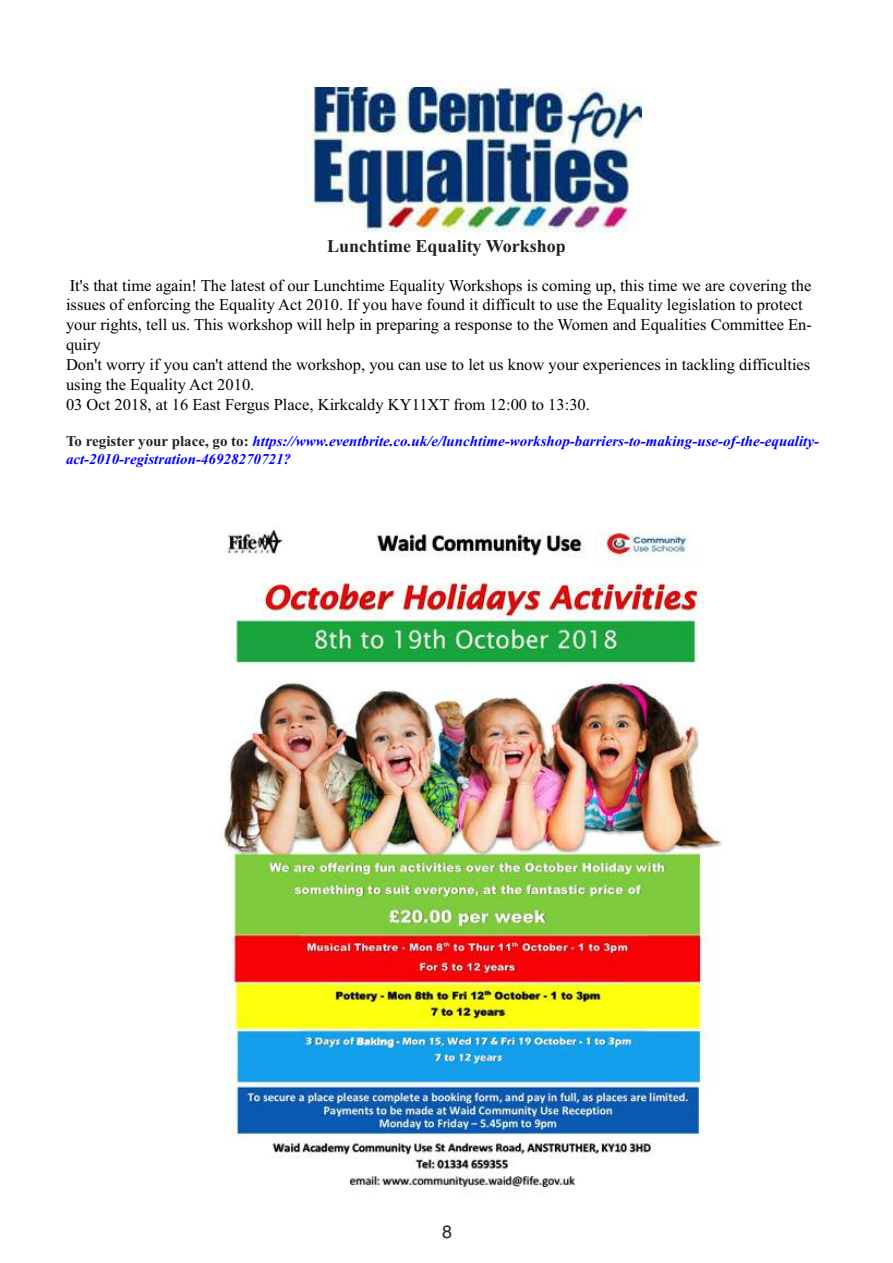
<style>
.page{position:relative;width:893px;height:1263px;background:#fff}
.page>*{position:absolute;margin:0;border:0;box-sizing:border-box;transform-origin:0 0}
.t1{font:700 18px "Times New Roman";color:#222}
.t2{font:18px "Helvetica";color:#272526}
.t3{font:16.5px/19.8px "Times New Roman";color:#000}
.t4{font:italic 700 15px/18.3px "Times New Roman";color:#00f}
.s1{font-style:normal;color:#222}
</style>
<div class="page">
<img style="left:223px;top:525px;width:500px;height:669px">
<img style="left:304px;top:87px;width:338px;height:144px">
<p class="t1" style="left:327px;top:235px;width:240px">Lunchtime Equality Workshop</p>
<p class="t3" style="left:66px;top:275px;width:747px">It's that time again! The latest of our Lunchtime Equality Workshops is coming up, this time we are covering the issues of enforcing the Equality Act 2010. If you have found it difficult to use the Equality legislation to protect your rights, tell us. This workshop will help in preparing a response to the Women and Equalities Committee En&shy;quiry<br>Don't worry if you can't attend the workshop, you can use to let us know your experiences in tackling difficulties using the Equality Act 2010.<br>03 Oct 2018, at 16 East Fergus Place, Kirkcaldy KY11XT from 12:00 to 13:30.</p>
<p class="t4" style="left:66px;top:432px;width:753px"><span class="s1">To register your place, go to:</span> https://www.eventbrite.co.uk/e/lunchtime-workshop-barriers-to-making-use-of-the-equality&shy;act-2010-registration-46928270721?</p>
<p class="t2" style="left:442px;top:1221px;width:12px">8</p>
</div>
